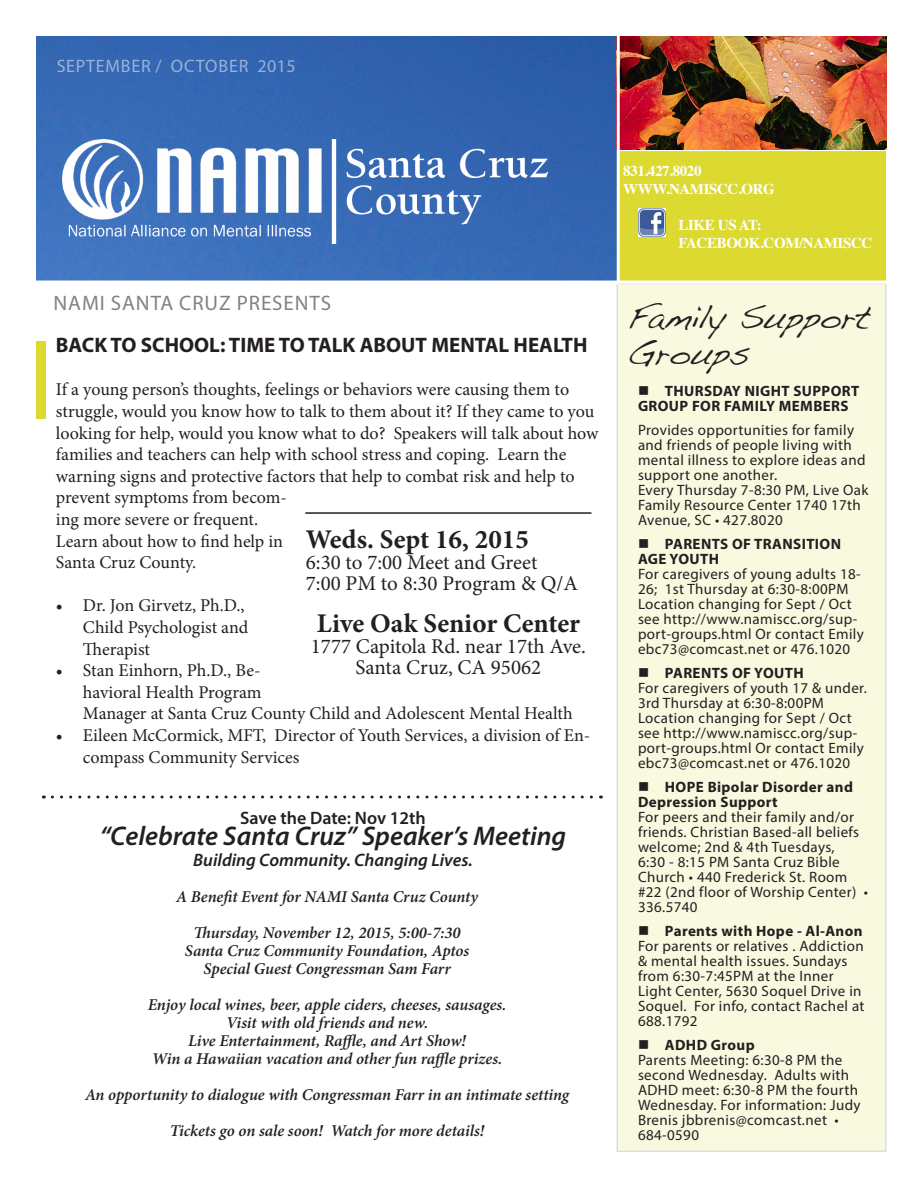
<style>
.page{position:relative;width:918px;height:1188px;background:#fff}
.page>*{position:absolute;margin:0;border:0;box-sizing:border-box;transform-origin:0 0}
.t1{font:33px/36px "Handwriting Dakota";letter-spacing:-.01em;color:#231f20}
.t2{font:italic 600 27px "Myriad Pro";color:#231f20}
.t3{font:700 27px "Minion Pro";color:#231f20}
.t4{font:21px/21px "Minion Pro";color:#231f20;text-align:center}
.t5{font:700 21px "Myriad Pro";color:#231f20}
.Kicker{font:21px "Myriad Pro";letter-spacing:.045em;color:#808285}
.t6{font:18px/21.6px "Minion Pro";letter-spacing:-.005em;color:#231f20}
.t7{font:italic 600 18px "Myriad Pro";color:#231f20}
.t8{font:18px "Myriad Pro";letter-spacing:.045em;color:#fff}
.t9{font:600 18px "Myriad Pro";color:#231f20}
.t10{font:italic 600 16.5px "Minion Pro";letter-spacing:-.005em;color:#231f20}
.Sidebar_body{font:15px/15px "Myriad Pro";letter-spacing:.025em;color:#231f20}
.t11{font:700 15px "Times";letter-spacing:-.025em;color:#fff}
.Sidebar_body-2{font:700 15px/15px "Myriad Pro";letter-spacing:.025em;color:#231f20}
.s1{font-weight:700}
</style>
<div class="page">
<img style="left:36px;top:36px;width:581px;height:245px">
<div style="left:617px;top:149px;width:268px;height:133px;background:#dcda30"></div>
<hr style="left:620px;top:150px;width:266px;height:1px;background:#fff">
<div style="left:617px;top:284px;width:269px;height:867px;background:#f9f9e0"></div>
<div style="left:36px;top:341px;width:9px;height:78px;background:#dcda30"></div>
<hr style="left:305px;top:512px;width:286px;height:2px;background:#231f20">
<img style="left:62px;top:140px;width:486px;height:103px">
<img style="left:616px;top:36px;width:270px;height:113px">
<img style="left:639px;top:209px;width:27px;height:27px">
<hr style="left:617px;top:0;width:3px;height:284px;background:#fff">
<hr style="left:24px;top:281px;width:864px;height:3px;background:#fff">
<svg style="left:52px;top:796px;width:549px;height:3px"></svg>
<p class="t8" style="left:56px;top:55px;width:241px">SEPTEMBER / OCTOBER 2015</p>
<p class="Kicker" style="left:54px;top:290px;width:279px">NAMI SANTA CRUZ PRESENTS</p>
<p class="t5" style="left:56px;top:331px;width:533px">BACK TO SCHOOL: TIME TO TALK ABOUT MENTAL HEALTH</p>
<p class="t6" style="left:56px;top:379px;width:544px">If a young person’s thoughts, feelings or behaviors were causing them to struggle, would you know how to talk to them about it? If they came to you looking for help, would you know what to do? Speakers will talk about how families and teachers can help with school stress and coping. Learn the warning signs and protective factors that help to combat risk and help to prevent symptoms from becom-<br>ing more severe or frequent.<br>Learn about how to find help in<br>Santa Cruz County.</p>
<p class="t6" style="left:83px;top:595px;width:167px;text-indent:-27px">• Dr. Jon Girvetz, Ph.D.,<br>Child Psychologist and<br>Therapist</p>
<p class="t6" style="left:83px;top:660px;width:491px;text-indent:-27px">• Stan Einhorn, Ph.D., Be-<br>havioral Health Program<br>Manager at Santa Cruz County Child and Adolescent Mental Health</p>
<p class="t6" style="left:83px;top:725px;width:509px;text-indent:-27px">• Eileen McCormick, MFT, Director of Youth Services, a division of En&shy;compass Community Services</p>
<p class="t3" style="left:306px;top:520px;width:225px">Weds. Sept 16, 2015</p>
<p class="t4" style="left:306px;top:552px;width:233px">6:30 to 7:00 Meet and Greet</p>
<p class="t4" style="left:306px;top:573px;width:274px">7:00 PM to 8:30 Program &amp; Q/A</p>
<p class="t3" style="left:317px;top:604px;width:265px">Live Oak Senior Center</p>
<p class="t4" style="left:311px;top:636px;width:276px">1777 Capitola Rd. near 17th Ave.<br>Santa Cruz, CA 95062</p>
<p class="t9" style="left:240px;top:807px;width:187px">Save the Date: Nov 12th</p>
<p class="t2" style="left:100px;top:819px;width:468px">“Celebrate Santa Cruz” Speaker’s Meeting</p>
<p class="t7" style="left:193px;top:849px;width:281px">Building Community. Changing Lives.</p>
<p class="t10" style="left:176px;top:885px;width:304px">A Benefit Event for NAMI Santa Cruz County</p>
<p class="t10" style="left:194px;top:921px;width:269px">Thursday, November 12, 2015, 5:00-7:30</p>
<p class="t10" style="left:185px;top:939px;width:286px">Santa Cruz Community Foundation, Aptos</p>
<p class="t10" style="left:204px;top:957px;width:249px">Special Guest Congressman Sam Farr</p>
<p class="t10" style="left:148px;top:993px;width:360px">Enjoy local wines, beer, apple ciders, cheeses, sausages.</p>
<p class="t10" style="left:226px;top:1011px;width:204px">Visit with old friends and new.</p>
<p class="t10" style="left:188px;top:1029px;width:279px">Live Entertainment, Raffle, and Art Show!</p>
<p class="t10" style="left:152px;top:1047px;width:352px">Win a Hawaiian vacation and other fun raffle prizes.</p>
<p class="t10" style="left:85px;top:1083px;width:486px">An opportunity to dialogue with Congressman Farr in an intimate setting</p>
<p class="t10" style="left:170px;top:1119px;width:316px">Tickets go on sale soon! Watch for more details!</p>
<p class="t11" style="left:623px;top:156px;width:80px">831.427.8020</p>
<p class="t11" style="left:623px;top:174px;width:153px">WWW.NAMISCC.ORG</p>
<p class="t11" style="left:678px;top:210px;width:85px">LIKE US AT:</p>
<p class="t11" style="left:678px;top:228px;width:195px">FACEBOOK.COM/NAMISCC</p>
<p class="t1" style="left:628px;top:299px;width:245px">Family Support<br>Groups</p>
<p class="Sidebar_body-2" style="left:638px;top:383px;width:223px">■ THURSDAY NIGHT SUPPORT<br>GROUP FOR FAMILY MEMBERS</p>
<p class="Sidebar_body" style="left:638px;top:422px;width:232px">Provides opportunities for family and friends of people living with mental illness to explore ideas and support one another.<br>Every Thursday 7-8:30 PM, Live Oak<br>Family Resource Center 1740 17th<br>Avenue, SC • 427.8020</p>
<p class="Sidebar_body" style="left:638px;top:536px;width:227px">■ <span class="s1">PARENTS OF TRANSITION<br>AGE YOUTH<br></span>For caregivers of young adults 18-<br>26; 1st Thursday at 6:30-8:00PM<br>Location changing for Sept / Oct see http://www.namiscc.org/sup&shy;port-groups.html Or contact Emily ebc73@comcast.net or 476.1020</p>
<p class="Sidebar_body" style="left:638px;top:665px;width:230px">■ <span class="s1">PARENTS OF YOUTH<br></span>For caregivers of youth 17 &amp; under.<br>3rd Thursday at 6:30-8:00PM<br>Location changing for Sept / Oct see http://www.namiscc.org/sup&shy;port-groups.html Or contact Emily ebc73@comcast.net or 476.1020</p>
<p class="Sidebar_body" style="left:638px;top:779px;width:232px">■ <span class="s1">HOPE Bipolar Disorder and<br>Depression Support<br></span>For peers and their family and/or friends. Christian Based-all beliefs welcome; 2nd &amp; 4th Tuesdays,<br>6:30 - 8:15 PM Santa Cruz Bible<br>Church • 440 Frederick St. Room #22 (2nd floor of Worship Center) •<br>336.5740</p>
<p class="Sidebar_body" style="left:638px;top:923px;width:228px">■ <span class="s1">Parents with Hope - Al-Anon<br></span>For parents or relatives . Addiction &amp; mental health issues. Sundays from 6:30-7:45PM at the Inner<br>Light Center, 5630 Soquel Drive in<br>Soquel. For info, contact Rachel at<br>688.1792</p>
<p class="Sidebar_body" style="left:638px;top:1037px;width:224px">■ <span class="s1">ADHD Group<br></span>Parents Meeting: 6:30-8 PM the second Wednesday. Adults with<br>ADHD meet: 6:30-8 PM the fourth<br>Wednesday. For information: Judy<br>Brenis jbbrenis@comcast.net •<br>684-0590</p>
</div>
